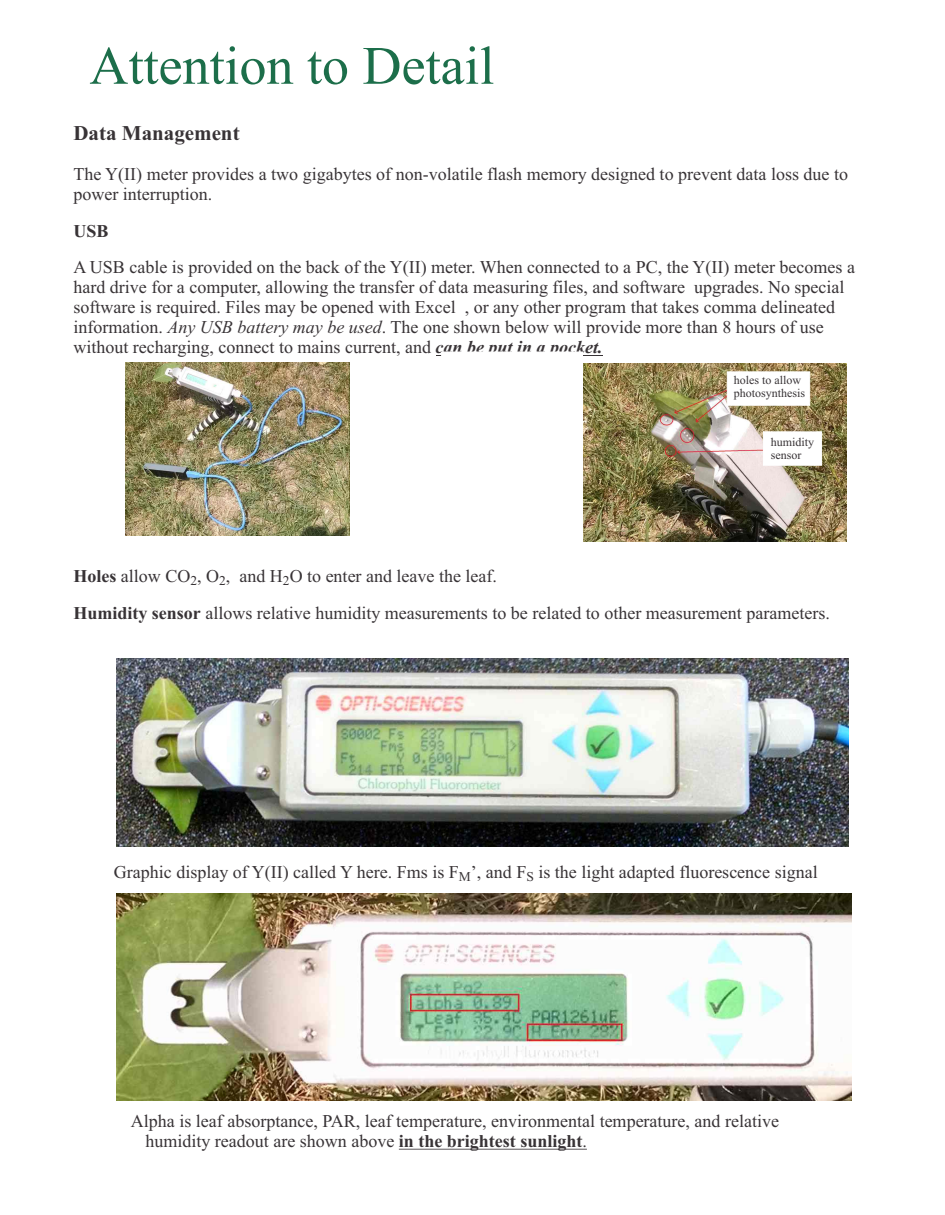
<style>
.page{position:relative;width:945px;height:1215px;background:#fff}
.page>*{position:absolute;margin:0;border:0;box-sizing:border-box;transform-origin:0 0}
.t1{font:54px "Times New Roman";color:#1c6e4a}
.t2{font:700 21px "Times New Roman";color:#383336}
.t3{font:18px/20px "Times New Roman";color:#383336}
.t4{font:700 18px "Times New Roman";color:#383336}
.t5{font:12px/13.4px "Times New Roman";color:#383336}
.s1{font-style:italic}
.s2{font-weight:700;font-style:italic}
.s3{font-weight:700}
</style>
<div class="page">
<img style="left:583px;top:363px;width:263px;height:179px">
<hr style="left:436px;top:355px;width:167px;height:1px;background:#383336">
<hr style="left:399px;top:1149px;width:183px;height:1px;background:#383336">
<svg style="left:441px;top:355px;width:142px;height:1px"></svg>
<svg style="left:727px;top:372px;width:83px;height:34px"></svg>
<svg style="left:763px;top:432px;width:59px;height:34px"></svg>
<img style="left:116px;top:894px;width:735px;height:207px">
<img style="left:126px;top:362px;width:224px;height:174px">
<img style="left:117px;top:659px;width:732px;height:188px">
<h1 class="t1" style="left:89px;top:46px;width:407px">Attention to Detail</h1>
<p class="t2" style="left:73px;top:126px;width:168px">Data Management</p>
<p class="t3" style="left:73px;top:166px;width:776px">The Y(II) meter provides a two gigabytes of non-volatile flash memory designed to prevent data loss due to power interruption.</p>
<p class="t4" style="left:73px;top:225px;width:37px">USB</p>
<p class="t3" style="left:73px;top:259px;width:783px">A USB cable is provided on the back of the Y(II) meter. When connected to a PC, the Y(II) meter becomes a hard drive for a computer, allowing the transfer of data measuring files, and software upgrades. No special software is required. Files may be opened with Excel , or any other program that takes comma delineated information. <span class="s1">Any USB battery may be used</span>. The one shown below will provide more than 8 hours of use without recharging, connect to mains current, and <span class="s2">can be put in a pocket.</span></p>
<p class="t5" style="left:734px;top:375px;width:73px">holes to allow photosynthesis</p>
<p class="t5" style="left:771px;top:436px;width:45px">humidity sensor</p>
<p class="t3" style="left:73px;top:560px;width:758px;line-height:36.6px"><span class="s3">Holes</span> allow CO<sub>2</sub>, O<sub>2</sub>, and H<sub>2</sub>O to enter and leave the leaf.<br><span class="s3">Humidity sensor</span> allows relative humidity measurements to be related to other measurement parameters.</p>
<p class="t3" style="left:114px;top:864px;width:705px">Graphic display of Y(II) called Y here. Fms is F<sub>M</sub>’, and F<sub>S</sub> is the light adapted fluorescence signal</p>
<p class="t3" style="left:145px;top:1113px;width:635px;text-indent:-14px">Alpha is leaf absorptance, PAR, leaf temperature, environmental temperature, and relative humidity readout are shown above <span class="s3">in the brightest sunlight</span>.</p>
</div>
